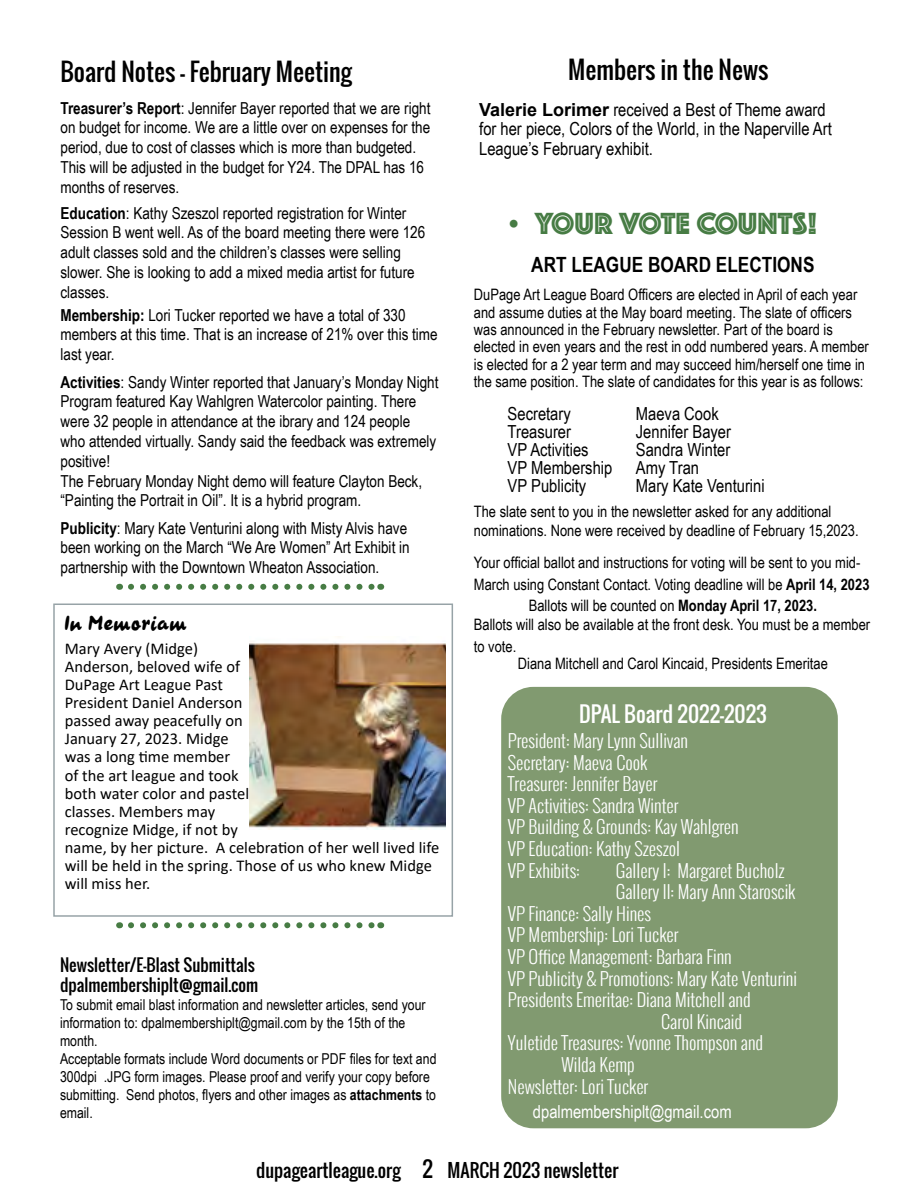
<style>
.page{position:relative;width:918px;height:1188px;background:#fff}
.page>*{position:absolute;margin:0;border:0;box-sizing:border-box;transform-origin:0 0}
.t1{font:31.5px "Phosphate Inline";color:#477c44}
.t2{font:24px "Oswald";color:#000}
.t3{font:700 21px "Arial Narrow";color:#000}
.t4{font:21px "Oswald";color:#fff}
.t5{font:19.5px "Casual Contact MF";color:#000}
.t6{font:300 18px/21.6px "Oswald";color:#fff}
.t7{font:18px/19.5px "Arial Narrow";color:#000}
.t8{font:18px "Oswald";color:#000}
.t9{font:18px "Arial Narrow";color:#fff}
.t10{font:16.5px/19.8px "Arial Narrow";color:#000}
.t11{font:16.5px/18.1px "Calibri";color:#000}
.t12{font:16.5px/19.8px "Oswald";color:#000}
.t13{font:15.75px/17.4px "Arial Narrow";color:#000}
.t14{font:15px/18px "Arial Narrow";color:#000}
.s1{font-family:"Arial";font-weight:700}
.s2{font-weight:700}
.s3{font-size:21px}
</style>
<div class="page">
<div style="left:501px;top:687px;width:337px;height:441px;background:#819a70;border-radius:32px"></div>
<svg style="left:131px;top:922px;width:243px;height:6px"></svg>
<svg style="left:131px;top:584px;width:243px;height:6px"></svg>
<img style="left:250px;top:636px;width:196px;height:194px">
<div style="left:53px;top:604px;width:400px;height:313px;border:2px solid #97a3a7"></div>
<h2 class="t2" style="left:568px;top:51px;width:202px">Members in the News</h2>
<p class="t7" style="left:479px;top:99px;width:354px"><span class="s1">Valerie Lorimer</span> received a Best of Theme award for her piece, Colors of the World, in the Naperville Art<br>League’s February exhibit.</p>
<h2 class="t2" style="left:60px;top:53px;width:293px">Board Notes - February Meeting</h2>
<p class="t10" style="left:60px;top:97px;width:372px"><span class="s2">Treasurer’s Report</span>: Jennifer Bayer reported that we are right on budget for income. We are a little over on expenses for the period, due to cost of classes which is more than budgeted.<br>This will be adjusted in the budget for Y24. The DPAL has 16 months of reserves.</p>
<p class="t10" style="left:60px;top:202px;width:366px"><span class="s2">Education</span>: Kathy Szeszol reported registration for Winter Session B went well. As of the board meeting there were 126 adult classes sold and the children’s classes were selling slower. She is looking to add a mixed media artist for future classes.</p>
<p class="t10" style="left:60px;top:304px;width:379px"><span class="s2">Membership:</span> Lori Tucker reported we have a total of 330 members at this time. That is an increase of 21% over this time last year.</p>
<p class="t10" style="left:60px;top:371px;width:380px"><span class="s2">Activities</span>: Sandy Winter reported that January’s Monday Night Program featured Kay Wahlgren Watercolor painting. There were 32 people in attendance at the ibrary and 124 people who attended virtually. Sandy said the feedback was extremely positive!<br>The February Monday Night demo will feature Clayton Beck, “Painting the Portrait in Oil”. It is a hybrid program.</p>
<p class="t10" style="left:60px;top:517px;width:351px"><span class="s2">Publicity</span>: Mary Kate Venturini along with Misty Alvis have been working on the March “We Are Women” Art Exhibit in partnership with the Downtown Wheaton Association.</p>
<h1 class="t1" style="left:508px;top:208px;width:311px">• YOUR VOTE COUNTS!</h1>
<p class="t3" style="left:531px;top:249px;width:285px">ART LEAGUE BOARD ELECTIONS</p>
<p class="t13" style="left:474px;top:285px;width:396px">DuPage Art League Board Officers are elected in April of each year and assume duties at the May board meeting. The slate of officers was announced in the February newsletter. Part of the board is elected in even years and the rest in odd numbered years. A member is elected for a 2 year term and may succeed him/herself one time in the same position. The slate of candidates for this year is as follows:</p>
<p class="t7" style="left:508px;top:403px;width:65px">Secretary</p>
<p class="t7" style="left:636px;top:403px;width:84px">Maeva Cook</p>
<p class="t7" style="left:508px;top:421px;width:65px">Treasurer</p>
<p class="t7" style="left:636px;top:421px;width:97px">Jennifer Bayer</p>
<p class="t7" style="left:508px;top:439px;width:82px">VP Activities</p>
<p class="t7" style="left:636px;top:439px;width:96px">Sandra Winter</p>
<p class="t7" style="left:508px;top:457px;width:106px">VP Membership</p>
<p class="t7" style="left:636px;top:457px;width:65px">Amy Tran</p>
<p class="t7" style="left:508px;top:475px;width:80px">VP Publicity</p>
<p class="t7" style="left:636px;top:475px;width:130px">Mary Kate Venturini</p>
<p class="t13" style="left:474px;top:501px;width:386px;line-height:18.9px">The slate sent to you in the newsletter asked for any additional nominations. None were received by deadline of February 15,2023.</p>
<p class="t13" style="left:474px;top:551px;width:397px;line-height:21.6px;text-align:center">Your official ballot and instructions for voting will be sent to you mid-<br>March using Constant Contact. Voting deadline will be <span class="s2">April 14, 2023<br></span>Ballots will be counted on <span class="s2">Monday April 17, 2023.</span></p>
<p class="t13" style="left:474px;top:613px;width:398px;line-height:21.6px">Ballots will also be available at the front desk. You must be a member to vote.</p>
<p class="t13" style="left:518px;top:654px;width:312px">Diana Mitchell and Carol Kincaid, Presidents Emeritae</p>
<p class="t5" style="left:65px;top:611px;width:124px">In Memoriam</p>
<p class="t11" style="left:65px;top:639px;width:376px">Mary Avery (Midge)<br>Anderson, beloved wife of<br>DuPage Art League Past<br>President Daniel Anderson<br>passed away peacefully on<br>January 27, 2023. Midge<br>was a long time member<br>of the art league and took<br>both water color and pastel<br>classes. Members may<br>recognize Midge, if not by<br>name, by her picture. A celebration of her well lived life will be held in the spring. Those of us who knew Midge will miss her.</p>
<p class="t4" style="left:579px;top:698px;width:189px">DPAL Board 2022-2023</p>
<p class="t6" style="left:508px;top:730px;width:232px">President: Mary Lynn Sullivan<br>Secretary: Maeva Cook<br>Treasurer: Jennifer Bayer<br>VP Activities: Sandra Winter<br>VP Building &amp; Grounds: Kay Wahlgren<br>VP Education: Kathy Szeszol<br>VP Exhibits:</p>
<p class="t6" style="left:616px;top:859px;width:170px">Gallery I: Margaret Bucholz</p>
<p class="t6" style="left:616px;top:881px;width:181px">Gallery II: Mary Ann Staroscik</p>
<p class="t6" style="left:508px;top:902px;width:145px">VP Finance: Sally Hines</p>
<p class="t6" style="left:508px;top:924px;width:172px">VP Membership: Lori Tucker</p>
<p class="t6" style="left:508px;top:946px;width:225px">VP Office Management: Barbara Finn</p>
<p class="t6" style="left:508px;top:967px;width:291px">VP Publicity &amp; Promotions: Mary Kate Venturini</p>
<p class="t6" style="left:508px;top:989px;width:244px">Presidents Emeritae: Diana Mitchell and</p>
<p class="t6" style="left:661px;top:1010px;width:82px">Carol Kincaid</p>
<p class="t6" style="left:508px;top:1032px;width:257px">Yuletide Treasures: Yvonne Thompson and</p>
<p class="t6" style="left:561px;top:1054px;width:75px">Wilda Kemp</p>
<p class="t6" style="left:508px;top:1075px;width:142px">Newsletter: Lori Tucker</p>
<p class="t9" style="left:533px;top:1098px;width:200px">dpalmembershiplt@gmail.com</p>
<p class="t8" style="left:256px;top:1156px;width:364px">dupageartleague.org <span class="s3">2</span> MARCH 2023 newsletter</p>
<p class="t12" style="left:60px;top:955px;width:200px">Newsletter/E-Blast Submittals dpalmembershiplt@gmail.com</p>
<p class="t14" style="left:60px;top:995px;width:378px">To submit email blast information and newsletter articles, send your information to: dpalmembershiplt@gmail.com by the 15th of the month.<br>Acceptable formats include Word documents or PDF files for text and 300dpi .JPG form images. Please proof and verify your copy before submitting. Send photos, flyers and other images as <span class="s2">attachments</span> to email.</p>
</div>
